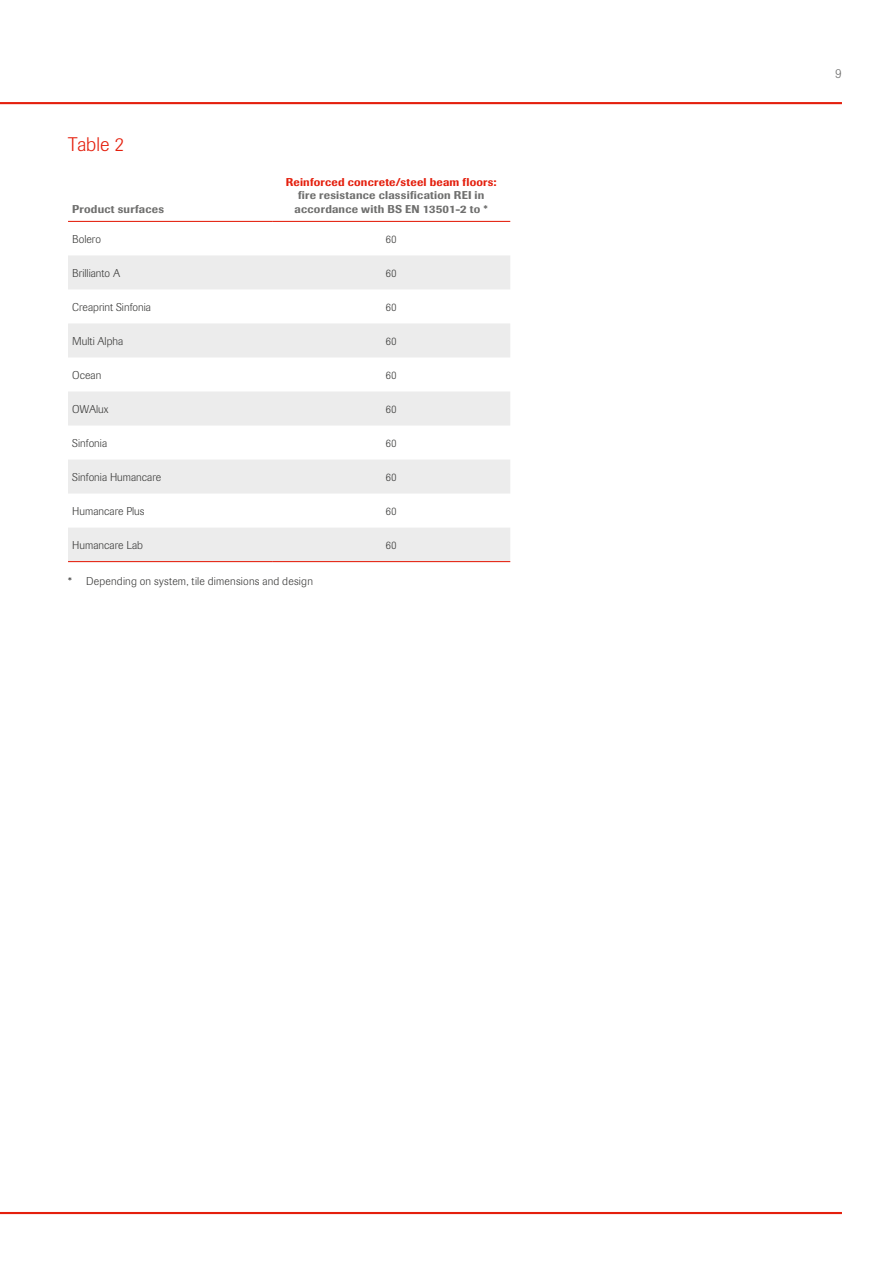
<style>
.page{position:relative;width:893px;height:1263px;background:#fff}
.page>*{position:absolute;margin:0;border:0;box-sizing:border-box;transform-origin:0 0}
.t1{font:300 19.5px "Imago Pro";color:#e41f0d}
.t2{font:300 13.5px "Imago Pro";color:#6f6f6e}
.t3{font:300 11.25px "Imago Pro";color:#3b3b3a}
.t4{font:500 11.25px/13.5px "Imago Pro";letter-spacing:.02em;color:#6f6f6e;text-align:center}
.t5{font:300 11.25px "Imago Pro";letter-spacing:.02em;color:#3b3b3a}
.t6{font:500 11.25px "Imago Pro";letter-spacing:.02em;color:#e41f0d}
</style>
<div class="page">
<hr style="left:0;top:1212px;width:842px;height:2px;background:#e41f0d">
<hr style="left:0;top:102px;width:842px;height:2px;background:#e41f0d">
<svg style="left:68px;top:255px;width:442px;height:306px;fill:#ececec"></svg>
<hr style="left:68px;top:221px;width:204px;height:1px;background:#e41f0d">
<hr style="left:68px;top:561px;width:204px;height:1px;background:#e41f0d">
<hr style="left:272px;top:561px;width:238px;height:1px;background:#e41f0d">
<hr style="left:272px;top:221px;width:238px;height:1px;background:#e41f0d">
<h1 class="t1" style="left:68px;top:131px;width:58px">Table 2</h1>
<p class="t4" style="left:72px;top:202px;width:93px">Product surfaces</p>
<p class="t6" style="left:286px;top:175px;width:212px">Reinforced concrete/steel beam floors:</p>
<p class="t4" style="left:295px;top:189px;width:195px">fire resistance classification REI in accordance with BS EN 13501-2 to *</p>
<p class="t3" style="left:72px;top:231px;width:30px">Bolero</p>
<p class="t3" style="left:386px;top:231px;width:13px">60</p>
<p class="t3" style="left:72px;top:265px;width:49px">Brillianto A</p>
<p class="t3" style="left:386px;top:265px;width:13px">60</p>
<p class="t3" style="left:72px;top:299px;width:80px">Creaprint Sinfonia</p>
<p class="t3" style="left:386px;top:299px;width:13px">60</p>
<p class="t3" style="left:72px;top:333px;width:53px">Multi Alpha</p>
<p class="t3" style="left:386px;top:333px;width:13px">60</p>
<p class="t3" style="left:72px;top:367px;width:31px">Ocean</p>
<p class="t3" style="left:386px;top:367px;width:13px">60</p>
<p class="t3" style="left:72px;top:401px;width:38px">OWAlux</p>
<p class="t3" style="left:386px;top:401px;width:13px">60</p>
<p class="t3" style="left:72px;top:436px;width:36px">Sinfonia</p>
<p class="t3" style="left:386px;top:436px;width:13px">60</p>
<p class="t3" style="left:72px;top:470px;width:91px">Sinfonia Humancare</p>
<p class="t3" style="left:386px;top:470px;width:13px">60</p>
<p class="t3" style="left:72px;top:504px;width:74px">Humancare Plus</p>
<p class="t3" style="left:386px;top:504px;width:13px">60</p>
<p class="t3" style="left:72px;top:538px;width:72px">Humancare Lab</p>
<p class="t3" style="left:386px;top:538px;width:13px">60</p>
<p class="t5" style="left:68px;top:574px;width:246px">* Depending on system, tile dimensions and design</p>
<p class="t2" style="left:835px;top:65px;width:8px">9</p>
</div>
